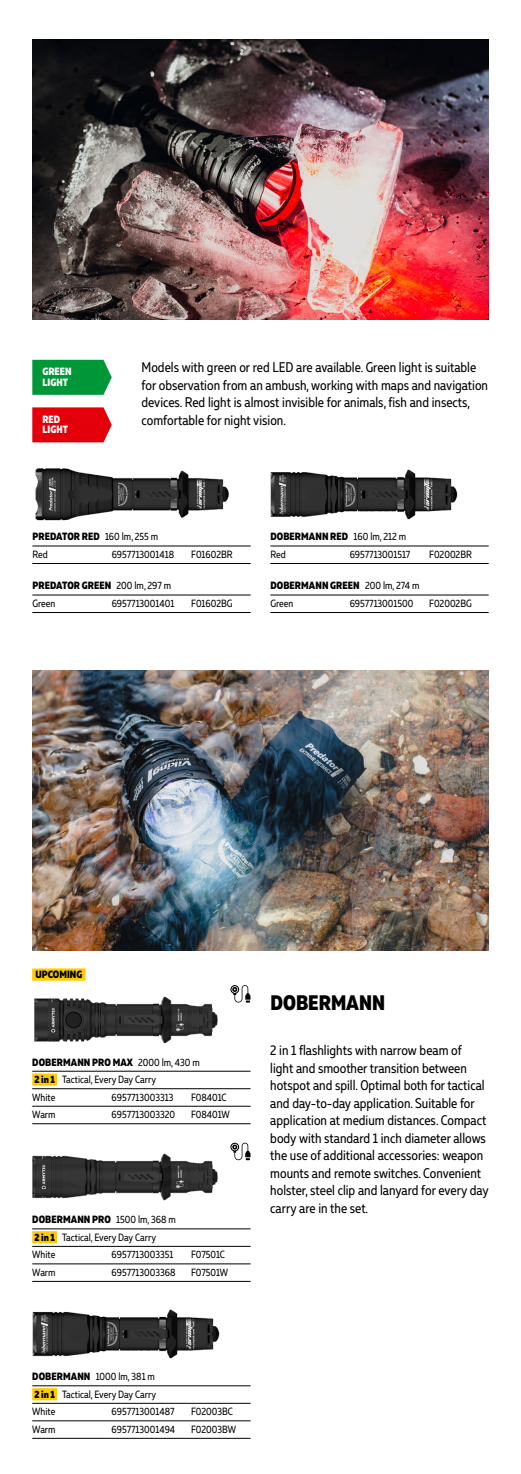
<style>
.page{position:relative;width:521px;height:1474px;background:#fff}
.page>*{position:absolute;margin:0;border:0;box-sizing:border-box;transform-origin:0 0}
.t1{font:800 21px "Muller Narrow";color:#000}
.t2{font:14px/17.5px "Muller Narrow";color:#000}
.t3{font:10.5px/17.5px "Muller Narrow";color:#000}
.t4{font:800 10.5px/10.5px "Muller Narrow";letter-spacing:.01em;color:#fff}
.t5{font:800 10.5px "Muller Narrow";color:#000}
.s1{font-weight:800}
</style>
<div class="page">
<img style="left:35px;top:468px;width:194px;height:53px">
<img style="left:32px;top:1153px;width:208px;height:48px">
<img style="left:32px;top:1309px;width:188px;height:50px">
<img style="left:270px;top:469px;width:188px;height:51px">
<img style="left:34px;top:996px;width:212px;height:48px">
<hr style="left:32px;top:1070px;width:219px;height:1px;background:#000">
<hr style="left:32px;top:1088px;width:219px;height:1px;background:#000">
<div style="left:32px;top:1073px;width:25px;height:12px;background:#fc0"></div>
<hr style="left:32px;top:1105px;width:219px;height:1px;background:#000">
<hr style="left:32px;top:1123px;width:219px;height:1px;background:#000">
<hr style="left:32px;top:1228px;width:219px;height:1px;background:#000">
<hr style="left:32px;top:1245px;width:219px;height:1px;background:#000">
<div style="left:32px;top:1231px;width:25px;height:12px;background:#fc0"></div>
<hr style="left:32px;top:1263px;width:219px;height:1px;background:#000">
<hr style="left:32px;top:1280px;width:219px;height:1px;background:#000">
<hr style="left:32px;top:1385px;width:219px;height:1px;background:#000">
<hr style="left:32px;top:1402px;width:219px;height:1px;background:#000">
<div style="left:32px;top:1387px;width:25px;height:13px;background:#fc0"></div>
<hr style="left:32px;top:1420px;width:219px;height:1px;background:#000">
<hr style="left:32px;top:1437px;width:219px;height:1px;background:#000">
<hr style="left:32px;top:545px;width:219px;height:1px;background:#000">
<hr style="left:32px;top:563px;width:219px;height:1px;background:#000">
<hr style="left:32px;top:594px;width:219px;height:1px;background:#000">
<hr style="left:32px;top:612px;width:219px;height:1px;background:#000">
<hr style="left:270px;top:545px;width:219px;height:1px;background:#000">
<hr style="left:270px;top:563px;width:219px;height:1px;background:#000">
<hr style="left:270px;top:594px;width:219px;height:1px;background:#000">
<hr style="left:270px;top:612px;width:219px;height:1px;background:#000">
<svg style="left:32px;top:407px;width:80px;height:35px;background:#e4111b"></svg>
<svg style="left:32px;top:360px;width:80px;height:35px;background:#109d44"></svg>
<img style="left:32px;top:670px;width:457px;height:280px">
<img style="left:32px;top:40px;width:457px;height:280px">
<svg style="left:230px;top:985px;width:20px;height:17px"></svg>
<svg style="left:230px;top:1142px;width:20px;height:18px"></svg>
<div style="left:32px;top:968px;width:54px;height:12px;background:#fc0"></div>
<p class="t4" style="left:42px;top:366px;width:31px">GREEN<br>LIGHT</p>
<p class="t4" style="left:42px;top:414px;width:27px">RED<br>LIGHT</p>
<p class="t2" style="left:142px;top:359px;width:348px">Models with green or red LED are available. Green light is suitable for observation from an ambush, working with maps and navigation devices. Red light is almost invisible for animals, fish and insects, comfortable for night vision.</p>
<p class="t3" style="left:32px;top:528px;width:127px"><span class="s1">PREDATOR RED</span> 160 lm, 255 m<br>Red</p>
<p class="t3" style="left:112px;top:545px;width:64px">6957713001418</p>
<p class="t3" style="left:191px;top:545px;width:43px">F01602BR</p>
<p class="t3" style="left:32px;top:577px;width:140px"><span class="s1">PREDATOR GREEN</span> 200 lm, 297 m<br>Green</p>
<p class="t3" style="left:112px;top:594px;width:64px">6957713001401</p>
<p class="t3" style="left:191px;top:594px;width:43px">F01602BG</p>
<p class="t3" style="left:270px;top:528px;width:137px"><span class="s1">DOBERMANN RED</span> 160 lm, 212 m<br>Red</p>
<p class="t3" style="left:350px;top:545px;width:62px">6957713001517</p>
<p class="t3" style="left:429px;top:545px;width:44px">F02002BR</p>
<p class="t3" style="left:270px;top:577px;width:151px"><span class="s1">DOBERMANN GREEN</span> 200 lm, 274 m<br>Green</p>
<p class="t3" style="left:350px;top:594px;width:65px">6957713001500</p>
<p class="t3" style="left:429px;top:594px;width:44px">F02002BG</p>
<p class="t5" style="left:35px;top:967px;width:48px">UPCOMING</p>
<p class="t3" style="left:32px;top:1053px;width:169px"><span class="s1">DOBERMANN PRO MAX</span> 2000 lm, 430 m<br><span class="s1">2 in 1</span> Tactical, Every Day Carry<br>White</p>
<p class="t3" style="left:112px;top:1088px;width:63px">6957713003313</p>
<p class="t3" style="left:191px;top:1088px;width:37px">F08401C</p>
<p class="t3" style="left:32px;top:1105px;width:25px">Warm</p>
<p class="t3" style="left:112px;top:1105px;width:65px">6957713003320</p>
<p class="t3" style="left:191px;top:1105px;width:40px">F08401W</p>
<p class="t3" style="left:32px;top:1210px;width:145px"><span class="s1">DOBERMANN PRO</span> 1500 lm, 368 m<br><span class="s1">2 in 1</span> Tactical, Every Day Carry<br>White</p>
<p class="t3" style="left:112px;top:1245px;width:63px">6957713003351</p>
<p class="t3" style="left:191px;top:1245px;width:35px">F07501C</p>
<p class="t3" style="left:32px;top:1263px;width:25px">Warm</p>
<p class="t3" style="left:112px;top:1263px;width:65px">6957713003368</p>
<p class="t3" style="left:191px;top:1263px;width:39px">F07501W</p>
<h1 class="t1" style="left:270px;top:988px;width:116px">DOBERMANN</h1>
<p class="t2" style="left:270px;top:1041px;width:220px">2 in 1 flashlights with narrow beam of<br>light and smoother transition between hotspot and spill. Optimal both for tactical and day-to-day application. Suitable for application at medium distances. Compact body with standard 1 inch diameter allows the use of additional accessories: weapon mounts and remote switches. Convenient holster, steel clip and lanyard for every day carry are in the set.</p>
<p class="t3" style="left:32px;top:1367px;width:125px;text-align:justify"><span class="s1">DOBERMANN</span> 1000 lm, 381 m <span class="s1">2 in 1</span> Tactical, Every Day Carry White</p>
<p class="t3" style="left:112px;top:1402px;width:64px">6957713001487</p>
<p class="t3" style="left:191px;top:1402px;width:43px">F02003BC</p>
<p class="t3" style="left:32px;top:1420px;width:25px">Warm</p>
<p class="t3" style="left:112px;top:1420px;width:65px">6957713001494</p>
<p class="t3" style="left:191px;top:1420px;width:47px">F02003BW</p>
</div>
